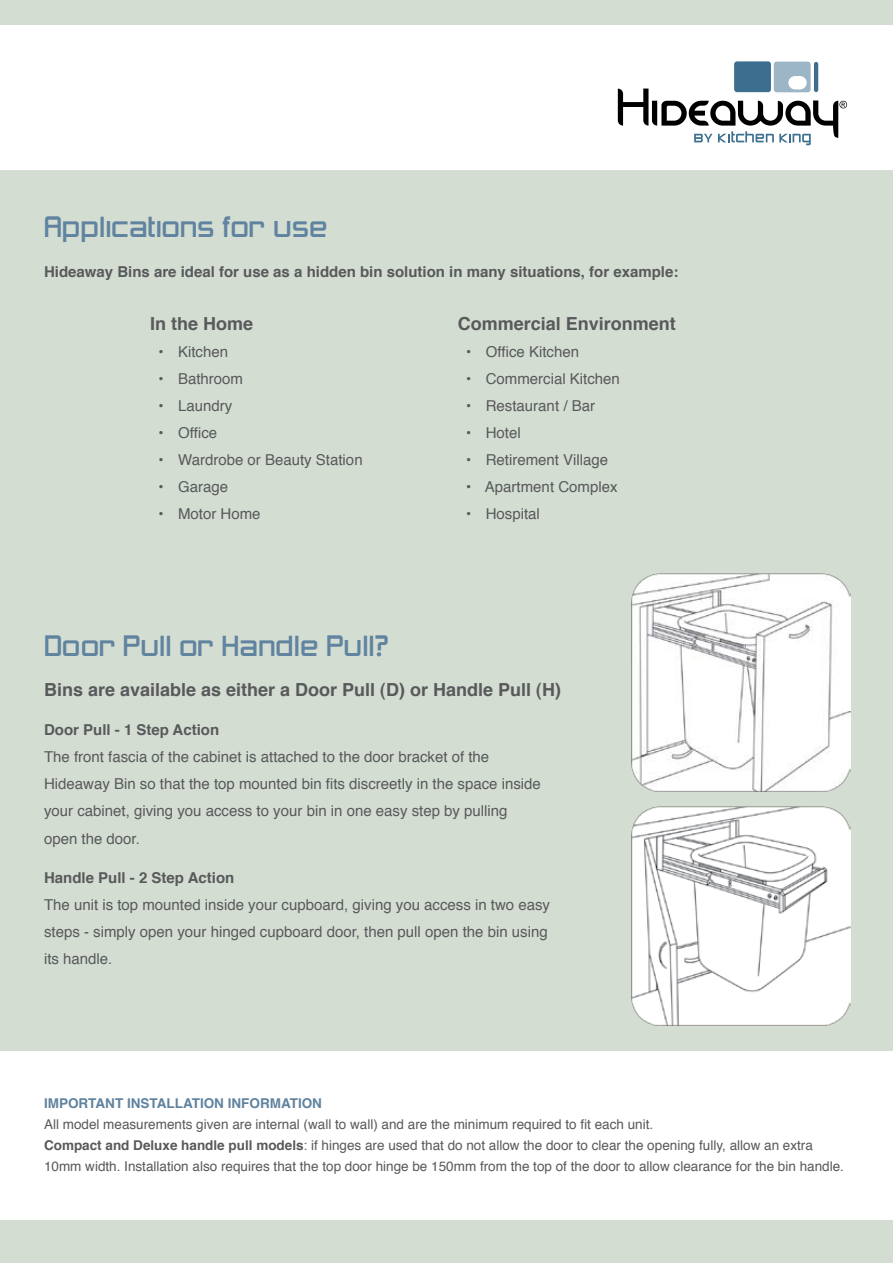
<style>
.page{position:relative;width:893px;height:1263px;background:#fff}
.page>*{position:absolute;margin:0;border:0;box-sizing:border-box;transform-origin:0 0}
.t1{font:27px "Zeroes Three";color:#60839f}
.t2{font:700 18px "Helvetica";color:#58595b}
.t3{font:15px/27px "Helvetica";color:#58595b}
.t4{font:700 15px "Helvetica";color:#58595b}
.t5{font:13.5px/21px "Helvetica";color:#58595b}
.t6{font:700 13.5px "Helvetica";color:#60839f}
.s1{font-weight:700}
</style>
<div class="page">
<div style="left:0;top:0;width:893px;height:25px;background:#d4ddd2"></div>
<div style="left:0;top:1220px;width:893px;height:43px;background:#d4ddd2"></div>
<div style="left:0;top:170px;width:893px;height:880px;background:#d4ddd2"></div>
<div style="left:734px;top:61px;width:37px;height:31px;background:#8ba9bd;border-radius:3px"></div>
<svg style="left:618px;top:62px;width:229px;height:83px"></svg>
<img style="left:632px;top:573px;width:218px;height:219px">
<img style="left:632px;top:807px;width:218px;height:218px">
<h1 class="t1" style="left:44px;top:211px;width:285px">Applications for use</h1>
<p class="t4" style="left:44px;top:258px;width:636px">Hideaway Bins are ideal for use as a hidden bin solution in many situations, for example:</p>
<p class="t2" style="left:150px;top:308px;width:105px">In the Home</p>
<p class="t3" style="left:159px;top:338px;width:71px">• Kitchen</p>
<p class="t3" style="left:159px;top:365px;width:86px">• Bathroom</p>
<p class="t3" style="left:159px;top:392px;width:75px">• Laundry</p>
<p class="t3" style="left:159px;top:419px;width:60px">• Office</p>
<p class="t3" style="left:159px;top:446px;width:206px">• Wardrobe or Beauty Station</p>
<p class="t3" style="left:159px;top:473px;width:71px">• Garage</p>
<p class="t3" style="left:159px;top:500px;width:104px">• Motor Home</p>
<p class="t2" style="left:458px;top:308px;width:220px">Commercial Environment</p>
<p class="t3" style="left:466px;top:338px;width:114px">• Office Kitchen</p>
<p class="t3" style="left:466px;top:365px;width:155px">• Commercial Kitchen</p>
<p class="t3" style="left:466px;top:392px;width:130px">• Restaurant / Bar</p>
<p class="t3" style="left:466px;top:419px;width:56px">• Hotel</p>
<p class="t3" style="left:466px;top:446px;width:143px">• Retirement Village</p>
<p class="t3" style="left:466px;top:473px;width:153px">• Apartment Complex</p>
<p class="t3" style="left:466px;top:500px;width:75px">• Hospital</p>
<h1 class="t1" style="left:44px;top:630px;width:346px">Door Pull or Handle Pull?</h1>
<p class="t2" style="left:44px;top:673px;width:519px">Bins are available as either a Door Pull (D) or Handle Pull (H)</p>
<p class="t4" style="left:44px;top:717px;width:177px">Door Pull - 1 Step Action</p>
<p class="t3" style="left:44px;top:743px;width:498px">The front fascia of the cabinet is attached to the door bracket of the Hideaway Bin so that the top mounted bin fits discreetly in the space inside your cabinet, giving you access to your bin in one easy step by pulling open the door.</p>
<p class="t4" style="left:44px;top:864px;width:192px">Handle Pull - 2 Step Action</p>
<p class="t3" style="left:44px;top:891px;width:508px">The unit is top mounted inside your cupboard, giving you access in two easy steps - simply open your hinged cupboard door, then pull open the bin using its handle.</p>
<p class="t6" style="left:44px;top:1090px;width:279px">IMPORTANT INSTALLATION INFORMATION</p>
<p class="t5" style="left:44px;top:1113px;width:801px">All model measurements given are internal (wall to wall) and are the minimum required to fit each unit.<br><span class="s1">Compact and Deluxe handle pull models</span>: if hinges are used that do not allow the door to clear the opening fully, allow an extra<br>10mm width. Installation also requires that the top door hinge be 150mm from the top of the door to allow clearance for the bin handle.</p>
</div>
